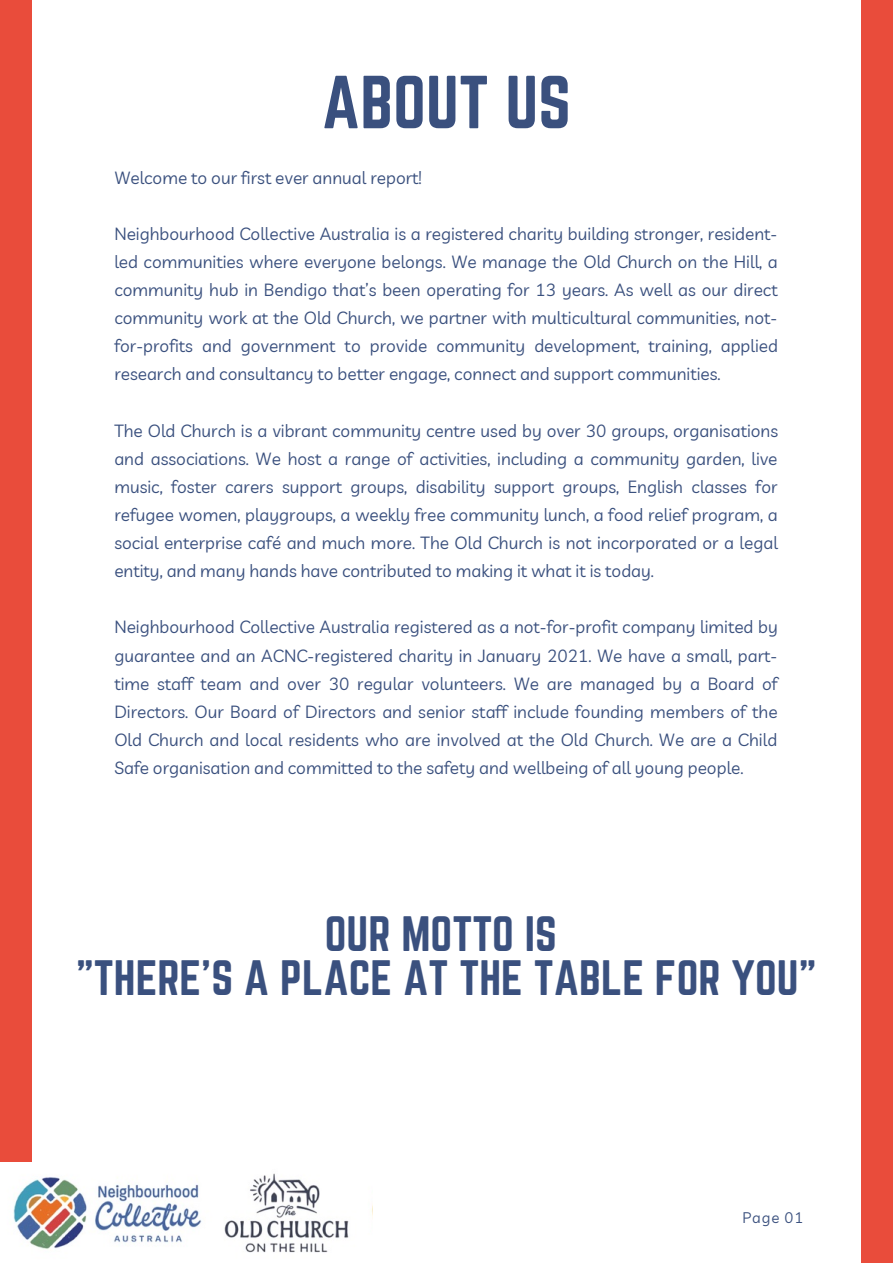
<style>
.page{position:relative;width:893px;height:1264px;background:#fff}
.page>*{position:absolute;margin:0;border:0;box-sizing:border-box;transform-origin:0 0}
.t1{font:65.55px "Norwester";color:#3a507e}
.t2{font:43.5px/44.2px "Norwester";color:#3a507e;text-align:center}
.t3{font:17.25px/28px "Livvic";color:#3a507e;text-align:justify}
.t4{font:15px "Livvic";letter-spacing:.06em;color:#3a507e}
</style>
<div class="page">
<div style="left:0;top:0;width:32px;height:1262px;background:#e94c3b"></div>
<div style="left:861px;top:0;width:31px;height:1262px;background:#e94c3b"></div>
<img style="left:0;top:1162px;width:349px;height:100px">
<h1 class="t1" style="left:322px;top:63px;width:251px">ABOUT US</h1>
<p class="t3" style="left:114px;top:163px;width:309px">Welcome to our first ever annual report!</p>
<p class="t3" style="left:114px;top:219px;width:665px">Neighbourhood Collective Australia is a registered charity building stronger, resident&shy;led communities where everyone belongs. We manage the Old Church on the Hill, a community hub in Bendigo that’s been operating for 13 years. As well as our direct community work at the Old Church, we partner with multicultural communities, not&shy;for-profits and government to provide community development, training, applied research and consultancy to better engage, connect and support communities.</p>
<p class="t3" style="left:114px;top:416px;width:665px">The Old Church is a vibrant community centre used by over 30 groups, organisations and associations. We host a range of activities, including a community garden, live music, foster carers support groups, disability support groups, English classes for refugee women, playgroups, a weekly free community lunch, a food relief program, a social enterprise café and much more. The Old Church is not incorporated or a legal entity, and many hands have contributed to making it what it is today.</p>
<p class="t3" style="left:114px;top:613px;width:665px">Neighbourhood Collective Australia registered as a not-for-profit company limited by guarantee and an ACNC-registered charity in January 2021. We have a small, part&shy;time staff team and over 30 regular volunteers. We are managed by a Board of Directors. Our Board of Directors and senior staff include founding members of the Old Church and local residents who are involved at the Old Church. We are a Child Safe organisation and committed to the safety and wellbeing of all young people.</p>
<h2 class="t2" style="left:76px;top:911px;width:741px">OUR MOTTO IS<br>"THERE'S A PLACE AT THE TABLE FOR YOU"</h2>
<p class="t4" style="left:742px;top:1208px;width:63px">Page 01</p>
</div>
